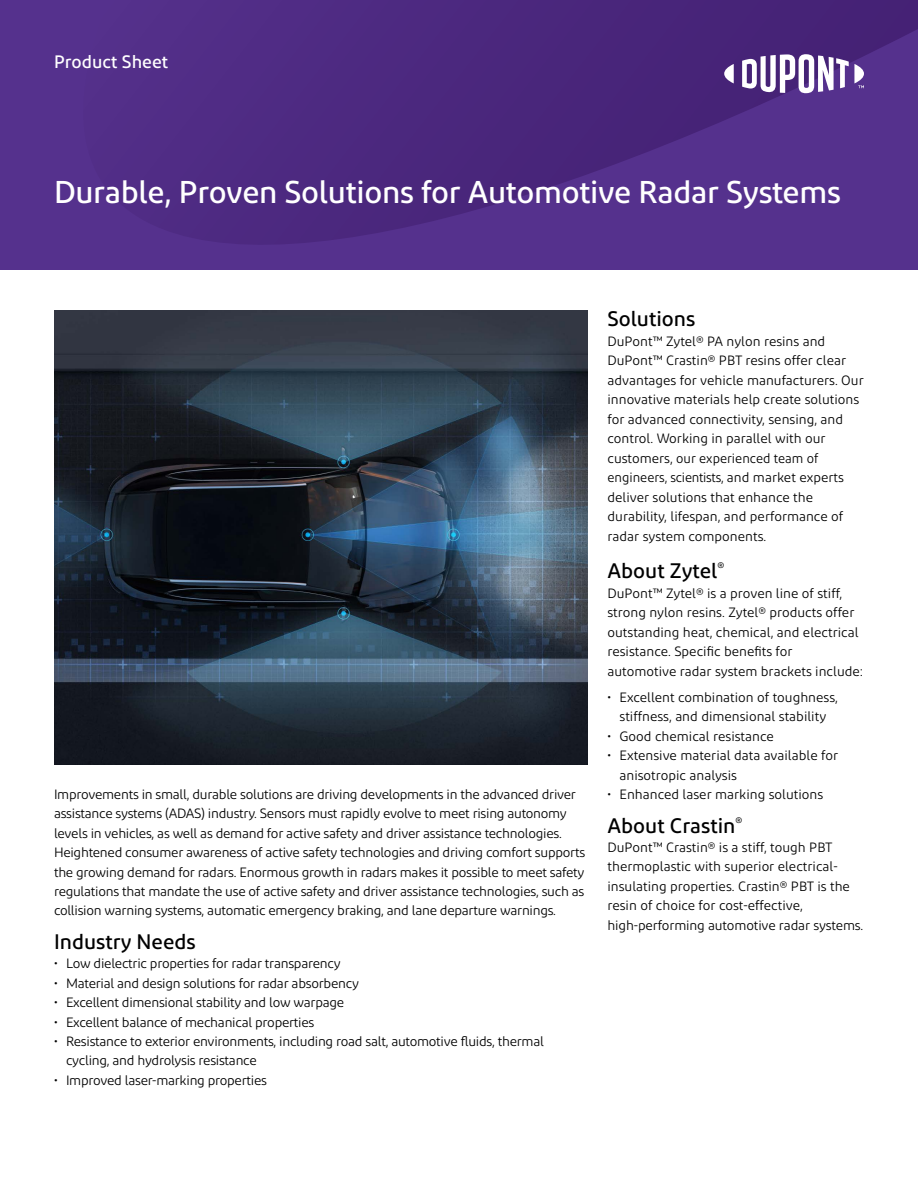
<style>
.page{position:relative;width:918px;height:1188px;background:#fff}
.page>*{position:absolute;margin:0;border:0;box-sizing:border-box;transform-origin:0 0}
.t1{font:500 31.5px "Diodrum";letter-spacing:-.01em;color:#fff}
.t2{font:500 21px "Diodrum";color:#000}
.t3{font:500 18px "Diodrum";color:#fff}
.t4{font:13.5px/19.5px "Diodrum";color:#000}
.t5{font:13.5px/19.5px "Diodrum";letter-spacing:-.02em;color:#000}
</style>
<div class="page">
<div style="left:0;top:0;width:918px;height:270px;background:#55318d"></div>
<svg style="left:189px;top:0;width:729px;height:245px"></svg>
<svg style="left:724px;top:64px;width:10px;height:19px"></svg>
<svg style="left:742px;top:54px;width:122px;height:39px"></svg>
<img style="left:54px;top:310px;width:533px;height:455px">
<h3 class="t3" style="left:54px;top:50px;width:116px">Product Sheet</h3>
<h1 class="t1" style="left:54px;top:172px;width:788px">Durable, Proven Solutions for Automotive Radar Systems</h1>
<p class="t5" style="left:54px;top:784px;width:533px">Improvements in small, durable solutions are driving developments in the advanced driver assistance systems (ADAS) industry. Sensors must rapidly evolve to meet rising autonomy levels in vehicles, as well as demand for active safety and driver assistance technologies.<br>Heightened consumer awareness of active safety technologies and driving comfort supports the growing demand for radars. Enormous growth in radars makes it possible to meet safety regulations that mandate the use of active safety and driver assistance technologies, such as collision warning systems, automatic emergency braking, and lane departure warnings.</p>
<h2 class="t2" style="left:54px;top:928px;width:143px">Industry Needs</h2>
<p class="t5" style="left:54px;top:953px;width:288px">• Low dielectric properties for radar transparency</p>
<p class="t5" style="left:54px;top:973px;width:306px">• Material and design solutions for radar absorbency</p>
<p class="t5" style="left:54px;top:992px;width:292px">• Excellent dimensional stability and low warpage</p>
<p class="t5" style="left:54px;top:1012px;width:262px">• Excellent balance of mechanical properties</p>
<p class="t5" style="left:66px;top:1031px;width:479px;text-indent:-12px">• Resistance to exterior environments, including road salt, automotive fluids, thermal cycling, and hydrolysis resistance</p>
<p class="t5" style="left:54px;top:1070px;width:214px">• Improved laser-marking properties</p>
<h2 class="t2" style="left:608px;top:306px;width:89px">Solutions</h2>
<p class="t4" style="left:607px;top:331px;width:258px">DuPont™ Zytel® PA nylon resins and DuPont™ Crastin® PBT resins offer clear advantages for vehicle manufacturers. Our innovative materials help create solutions for advanced connectivity, sensing, and control. Working in parallel with our customers, our experienced team of engineers, scientists, and market experts deliver solutions that enhance the durability, lifespan, and performance of radar system components.</p>
<h2 class="t2" style="left:608px;top:558px;width:118px">About Zytel<sup>®</sup></h2>
<p class="t4" style="left:608px;top:583px;width:257px">DuPont™ Zytel® is a proven line of stiff, strong nylon resins. Zytel® products offer outstanding heat, chemical, and electrical resistance. Specific benefits for automotive radar system brackets include:</p>
<p class="t4" style="left:608px;top:687px;width:232px;text-align:center">• Excellent combination of toughness, stiffness, and dimensional stability</p>
<p class="t4" style="left:608px;top:726px;width:168px">• Good chemical resistance</p>
<p class="t4" style="left:620px;top:746px;width:220px;text-indent:-12px">• Extensive material data available for anisotropic analysis</p>
<p class="t4" style="left:608px;top:785px;width:217px">• Enhanced laser marking solutions</p>
<h2 class="t2" style="left:608px;top:812px;width:136px">About Crastin<sup>®</sup></h2>
<p class="t4" style="left:608px;top:837px;width:257px">DuPont™ Crastin® is a stiff, tough PBT thermoplastic with superior electrical&shy;insulating properties. Crastin® PBT is the resin of choice for cost-effective, high-performing automotive radar systems.</p>
</div>
